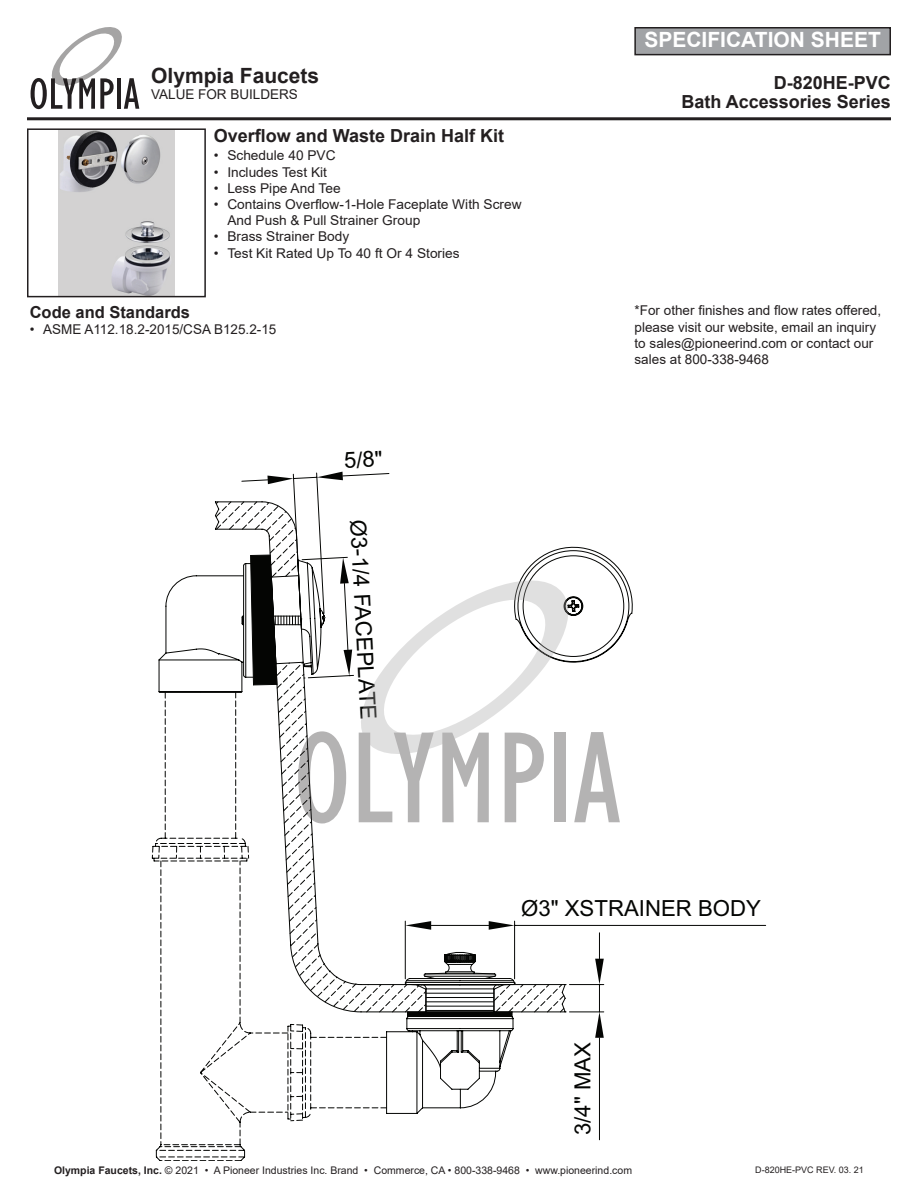
<style>
.page{position:relative;width:918px;height:1188px;background:#fff}
.page>*{position:absolute;margin:0;border:0;box-sizing:border-box;transform-origin:0 0}
.t1{font:22.2px "Arial";color:#040503}
.t2{font:700 21px "Arial";color:#fff}
.t3{font:700 21px "Arial";color:#231f20}
.t4{font:700 18px "Arial";color:#231f20}
.t5{font:700 16.5px "Arial";color:#231f20}
.t6{font:13.5px/16.2px "Arial";color:#231f20}
.t7{font:10.5px "Arial";color:#231f20}
.t8{font:9px "Arial";color:#231f20}
.s1{font-weight:700}
</style>
<div class="page">
<hr style="left:569px;top:1012px;width:35px;height:1px;background:#040503">
<hr style="left:599px;top:1038px;width:1px;height:102px;background:#040503">
<svg style="left:595px;top:986px;width:9px;height:52px"></svg>
<hr style="left:515px;top:925px;width:251px;height:1px;background:#040503">
<svg style="left:158px;top:575px;width:357px;height:539px"></svg>
<svg style="left:297px;top:569px;width:339px;height:417px"></svg>
<svg style="left:31px;top:27px;width:108px;height:82px"></svg>
<hr style="left:27px;top:117px;width:864px;height:3px;background:#231f20">
<img style="left:58px;top:131px;width:116px;height:163px">
<div style="left:27px;top:128px;width:179px;height:169px;border:2px solid #231f20"></div>
<div style="left:635px;top:28px;width:255px;height:27px;background:#a1a3a6"></div>
<div style="left:634px;top:27px;width:257px;height:28px;border:2px solid #231f20"></div>
<svg style="left:241px;top:472px;width:379px;height:351px"></svg>
<h2 class="t3" style="left:151px;top:61px;width:170px">Olympia Faucets</h2>
<p class="t6" style="left:151px;top:87px;width:148px">VALUE FOR BUILDERS</p>
<h3 class="t4" style="left:214px;top:123px;width:292px">Overflow and Waste Drain Half Kit</h3>
<p class="t6" style="left:214px;top:147px;width:123px">• Schedule 40 PVC</p>
<p class="t6" style="left:214px;top:164px;width:115px">• Includes Test Kit</p>
<p class="t6" style="left:214px;top:180px;width:128px">• Less Pipe And Tee</p>
<p class="t6" style="left:227px;top:196px;width:296px;text-indent:-14px">• Contains Overflow-1-Hole Faceplate With Screw<br>And Push &amp; Pull Strainer Group</p>
<p class="t6" style="left:214px;top:228px;width:137px">• Brass Strainer Body</p>
<p class="t6" style="left:214px;top:245px;width:247px">• Test Kit Rated Up To 40 ft Or 4 Stories</p>
<p class="t5" style="left:30px;top:300px;width:162px">Code and Standards</p>
<p class="t6" style="left:30px;top:321px;width:248px">• ASME A112.18.2-2015/CSA B125.2-15</p>
<h1 class="t1" style="left:343px;top:446px;width:40px;rotate:-3deg">5/8"</h1>
<h1 class="t1" style="left:373px;top:519px;width:202px;rotate:87deg">Ø3-1/4 FACEPLATE</h1>
<h2 class="t2" style="left:644px;top:25px;width:238px">SPECIFICATION SHEET</h2>
<h3 class="t4" style="left:774px;top:70px;width:119px">D-820HE-PVC</h3>
<h3 class="t4" style="left:682px;top:89px;width:211px">Bath Accessories Series</h3>
<p class="t6" style="left:635px;top:302px;width:248px">*For other finishes and flow rates offered, please visit our website, email an inquiry to sales@pioneerind.com or contact our sales at 800-338-9468</p>
<h1 class="t1" style="left:521px;top:894px;width:241px">Ø3" XSTRAINER BODY</h1>
<h1 class="t1" style="left:568px;top:1135px;width:95px;rotate:-90deg">3/4" MAX</h1>
<p class="t7" style="left:54px;top:1163px;width:580px"><span class="s1">Olympia Faucets, Inc.</span> © 2021 • A Pioneer Industries Inc. Brand • Commerce, CA • 800-338-9468 • www.pioneerind.com</p>
<p class="t8" style="left:755px;top:1164px;width:110px">D-820HE-PVC REV. 03. 21</p>
</div>
